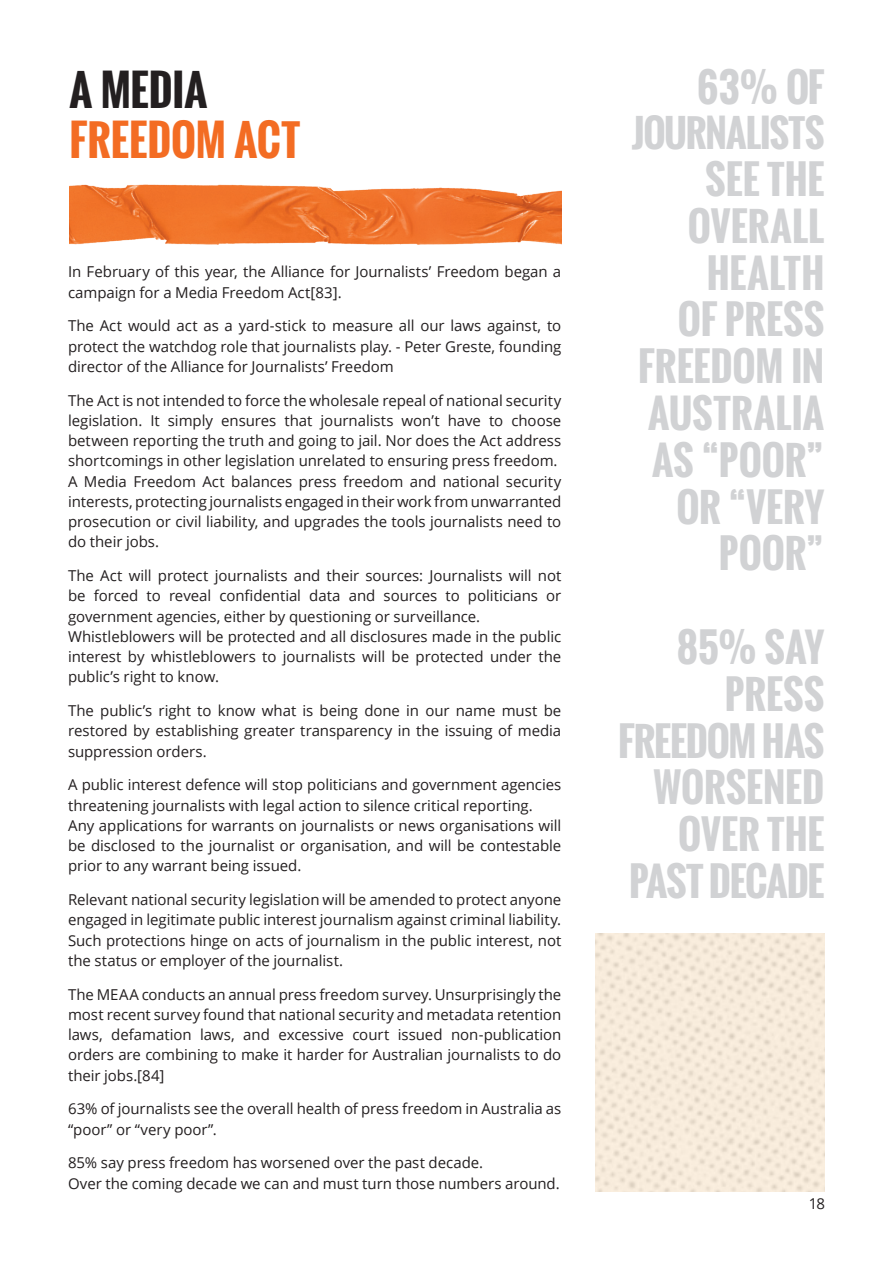
<style>
.page{position:relative;width:893px;height:1263px;background:#fff}
.page>*{position:absolute;margin:0;border:0;box-sizing:border-box;transform-origin:0 0}
.t1{font:700 42px "Oswald";letter-spacing:.005em;color:#f36c23}
.t2{font:700 42px "Oswald";color:#231f20}
.t3{font:700 39px/46.8px "Oswald";color:#d1d2d4;text-align:right}
.t4{font:700 37.5px "Oswald";letter-spacing:-.02em;color:#d1d2d4}
.t5{font:15px/20.2px "Open Sans";letter-spacing:-.005em;color:#231f20;text-align:justify}
</style>
<div class="page">
<img style="left:595px;top:933px;width:230px;height:258px">
<img style="left:70px;top:184px;width:491px;height:61px">
<p class="t2" style="left:70px;top:58px;width:139px">A MEDIA</p>
<p class="t1" style="left:70px;top:109px;width:232px">FREEDOM ACT</p>
<p class="t5" style="left:68px;top:261px;width:495px">In February of this year, the Alliance for Journalists’ Freedom began a campaign for a Media Freedom Act[83].</p>
<p class="t5" style="left:68px;top:315px;width:495px">The Act would act as a yard-stick to measure all our laws against, to protect the watchdog role that journalists play. - Peter Greste, founding director of the Alliance for Journalists’ Freedom</p>
<p class="t5" style="left:68px;top:390px;width:495px">The Act is not intended to force the wholesale repeal of national security legislation. It simply ensures that journalists won’t have to choose between reporting the truth and going to jail. Nor does the Act address shortcomings in other legislation unrelated to ensuring press freedom.</p>
<p class="t5" style="left:68px;top:471px;width:495px">A Media Freedom Act balances press freedom and national security interests, protecting journalists engaged in their work from unwarranted prosecution or civil liability, and upgrades the tools journalists need to do their jobs.</p>
<p class="t5" style="left:68px;top:565px;width:495px">The Act will protect journalists and their sources: Journalists will not be forced to reveal confidential data and sources to politicians or government agencies, either by questioning or surveillance.</p>
<p class="t5" style="left:68px;top:626px;width:495px">Whistleblowers will be protected and all disclosures made in the public interest by whistleblowers to journalists will be protected under the public’s right to know.</p>
<p class="t5" style="left:68px;top:700px;width:495px">The public’s right to know what is being done in our name must be restored by establishing greater transparency in the issuing of media suppression orders.</p>
<p class="t5" style="left:68px;top:774px;width:495px">A public interest defence will stop politicians and government agencies threatening journalists with legal action to silence critical reporting.</p>
<p class="t5" style="left:68px;top:815px;width:495px">Any applications for warrants on journalists or news organisations will be disclosed to the journalist or organisation, and will be contestable prior to any warrant being issued.</p>
<p class="t5" style="left:68px;top:889px;width:495px">Relevant national security legislation will be amended to protect anyone engaged in legitimate public interest journalism against criminal liability.<br>Such protections hinge on acts of journalism in the public interest, not the status or employer of the journalist.</p>
<p class="t5" style="left:68px;top:984px;width:495px">The MEAA conducts an annual press freedom survey. Unsurprisingly the most recent survey found that national security and metadata retention laws, defamation laws, and excessive court issued non-publication orders are combining to make it harder for Australian journalists to do their jobs.[84]</p>
<p class="t5" style="left:68px;top:1098px;width:495px">63% of journalists see the overall health of press freedom in Australia as “poor” or “very poor”.</p>
<p class="t5" style="left:68px;top:1152px;width:417px">85% say press freedom has worsened over the past decade.</p>
<p class="t5" style="left:68px;top:1173px;width:493px">Over the coming decade we can and must turn those numbers around.</p>
<p class="t3" style="left:697px;top:64px;width:129px">63% OF</p>
<p class="t4" style="left:632px;top:105px;width:194px">JOURNALISTS</p>
<p class="t3" style="left:638px;top:156px;width:188px">SEE THE<br>OVERALL<br>HEALTH<br>OF PRESS<br>FREEDOM IN<br>AUSTRALIA<br>AS “POOR”<br>OR “VERY<br>POOR”</p>
<p class="t3" style="left:618px;top:624px;width:208px">85% SAY<br>PRESS<br>FREEDOM HAS<br>WORSENED<br>OVER THE<br>PAST DECADE</p>
<p class="t5" style="left:809px;top:1193px;width:18px">18</p>
</div>
